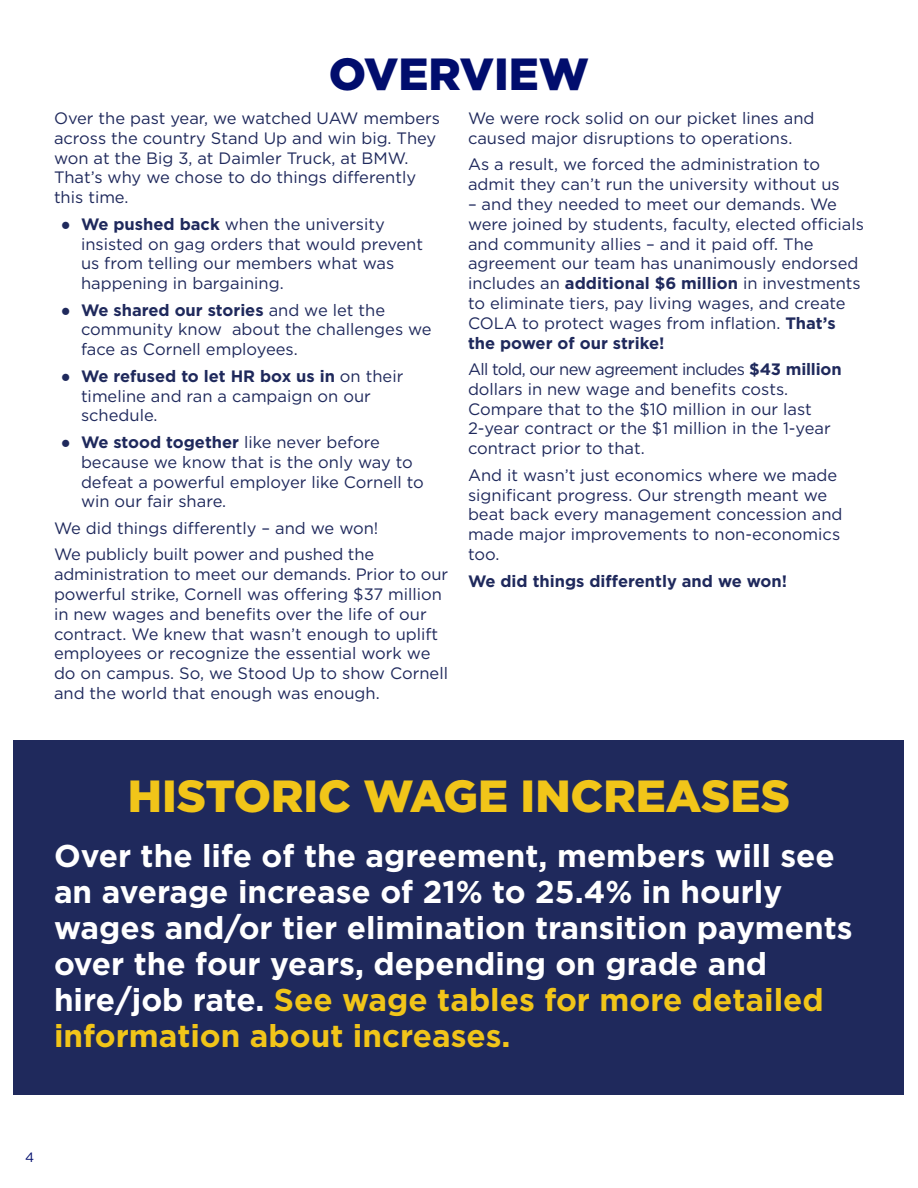
<style>
.page{position:relative;width:918px;height:1188px;background:#fff}
.page>*{position:absolute;margin:0;border:0;box-sizing:border-box;transform-origin:0 0}
.t1{font:900 45px "Gotham";color:#f1c519}
.t2{font:900 45px "Gotham";color:#010d6d}
.Body_1{font:700 31.5px/36px "Gotham";color:#fff}
.Body_1-2{font:16.5px/19.8px "Gotham";color:#1f295c}
.Body_1-3{font:700 16.5px "Gotham";color:#1f295c}
.t3{font:13.5px "Gotham";color:#010d6d}
.s1{font-family:"Helvetica";font-weight:700}
.s2{font-weight:700}
.s3{color:#f1c519}
</style>
<div class="page">
<div style="left:14px;top:740px;width:890px;height:354px;background:#1f295c"></div>
<p class="t2" style="left:329px;top:43px;width:262px">OVERVIEW</p>
<p class="Body_1-2" style="left:54px;top:108px;width:388px">Over the past year, we watched UAW members across the country Stand Up and win big. They won at the Big 3, at Daimler Truck, at BMW.<br>That’s why we chose to do things differently this time.</p>
<p class="Body_1-2" style="left:81px;top:214px;width:344px;text-indent:-20px"><span class="s1">●</span> <span class="s2">We pushed back</span> when the university insisted on gag orders that would prevent us from telling our members what was happening in bargaining.</p>
<p class="Body_1-2" style="left:81px;top:300px;width:352px;text-indent:-20px"><span class="s1">●</span> <span class="s2">We shared our stories</span> and we let the community know about the challenges we face as Cornell employees.</p>
<p class="Body_1-2" style="left:81px;top:366px;width:324px;text-indent:-20px"><span class="s1">●</span> <span class="s2">We refused to let HR box us in</span> on their timeline and ran a campaign on our schedule.</p>
<p class="Body_1-2" style="left:81px;top:432px;width:344px;text-indent:-20px"><span class="s1">●</span> <span class="s2">We stood together</span> like never before because we know that is the only way to defeat a powerful employer like Cornell to win our fair share.</p>
<p class="Body_1-2" style="left:54px;top:518px;width:326px">We did things differently – and we won!</p>
<p class="Body_1-2" style="left:54px;top:544px;width:396px">We publicly built power and pushed the administration to meet our demands. Prior to our powerful strike, Cornell was offering $37 million in new wages and benefits over the life of our contract. We knew that wasn’t enough to uplift employees or recognize the essential work we do on campus. So, we Stood Up to show Cornell and the world that enough was enough.</p>
<p class="Body_1-2" style="left:468px;top:108px;width:348px">We were rock solid on our picket lines and caused major disruptions to operations.</p>
<p class="Body_1-2" style="left:468px;top:154px;width:373px">As a result, we forced the administration to admit they can’t run the university without us</p>
<p class="Body_1-2" style="left:468px;top:194px;width:397px">– and they needed to meet our demands. We were joined by students, faculty, elected officials and community allies – and it paid off. The agreement our team has unanimously endorsed includes an <span class="s2">additional $6 million</span> in investments to eliminate tiers, pay living wages, and create COLA to protect wages from inflation. <span class="s2">That’s the power of our strike!</span></p>
<p class="Body_1-2" style="left:468px;top:359px;width:375px">All told, our new agreement includes <span class="s2">$43 million </span>dollars in new wage and benefits costs.<br>Compare that to the $10 million in our last 2-year contract or the $1 million in the 1-year contract prior to that.</p>
<p class="Body_1-2" style="left:468px;top:465px;width:376px">And it wasn’t just economics where we made significant progress. Our strength meant we beat back every management concession and made major improvements to non-economics too.</p>
<p class="Body_1-3" style="left:468px;top:570px;width:321px">We did things differently and we won!</p>
<p class="t1" style="left:128px;top:765px;width:664px">HISTORIC WAGE INCREASES</p>
<p class="Body_1" style="left:54px;top:838px;width:800px">Over the life of the agreement, members will see an average increase of 21% to 25.4% in hourly wages and/or tier elimination transition payments over the four years, depending on grade and hire/job rate. <span class="s3">See wage tables for more detailed information about increases.</span></p>
<p class="t3" style="left:25px;top:1149px;width:11px">4</p>
</div>
